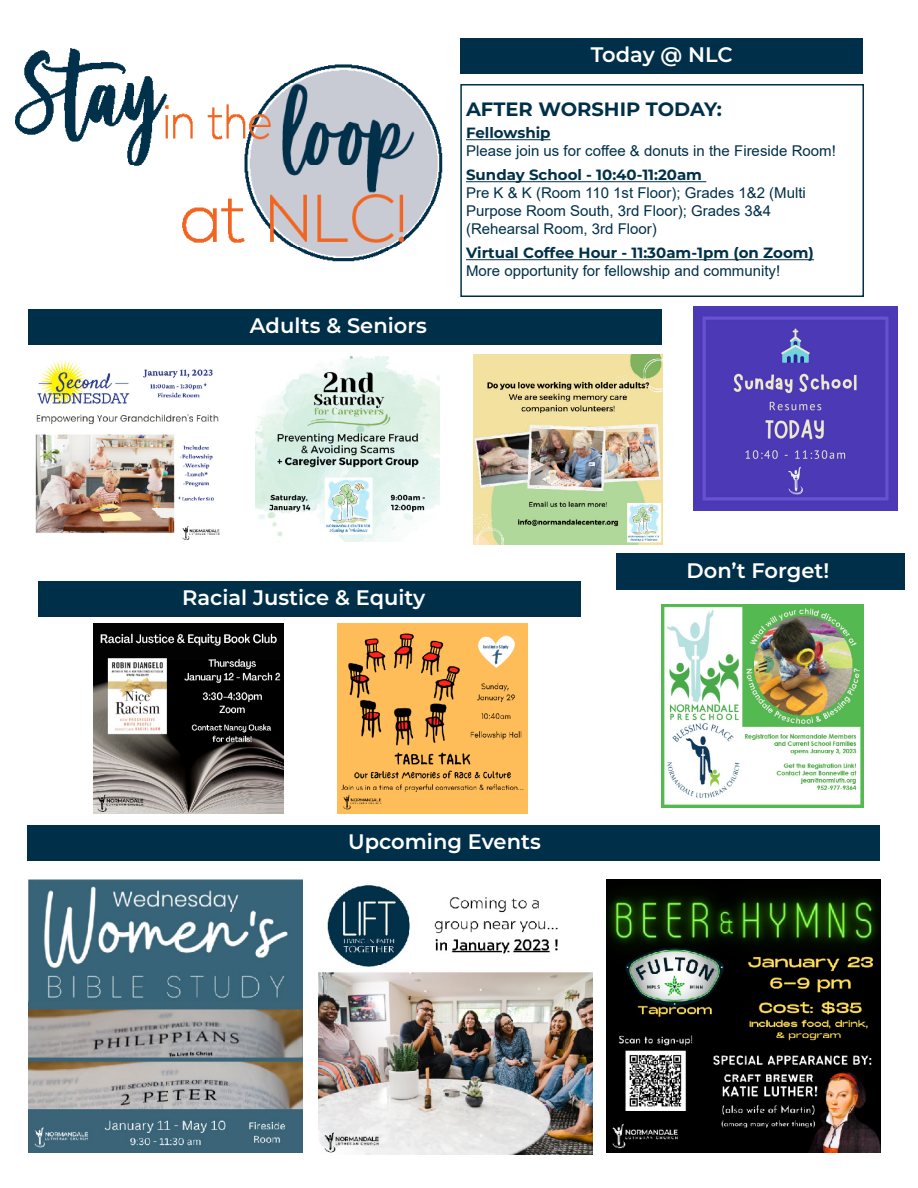
<style>
.page{position:relative;width:918px;height:1188px;background:#fff}
.page>*{position:absolute;margin:0;border:0;box-sizing:border-box;transform-origin:0 0}
.t1{font:600 21px "Montserrat";color:#fff}
.t2{font:700 19.35px "Montserrat";color:#003049}
.t3{font:14.85px/18px "Arial";color:#003049}
.t4{font:700 14.85px "Montserrat";color:#003049}
</style>
<div class="page">
<img style="left:15px;top:48px;width:428px;height:214px">
<div style="left:460px;top:38px;width:403px;height:36px;background:#003049"></div>
<div style="left:27px;top:825px;width:852px;height:36px;background:#003049"></div>
<div style="left:460px;top:84px;width:404px;height:213px;border:2px solid #003049"></div>
<hr style="left:466px;top:139px;width:85px;height:1px;background:#003049">
<hr style="left:466px;top:181px;width:240px;height:1px;background:#003049">
<hr style="left:466px;top:259px;width:348px;height:1px;background:#003049">
<img style="left:607px;top:879px;width:273px;height:273px">
<div style="left:616px;top:554px;width:288px;height:36px;background:#003049"></div>
<img style="left:255px;top:357px;width:185px;height:184px">
<img style="left:473px;top:354px;width:190px;height:190px">
<img style="left:35px;top:360px;width:185px;height:180px">
<img style="left:693px;top:307px;width:205px;height:204px">
<div style="left:28px;top:309px;width:634px;height:35px;background:#003049"></div>
<div style="left:38px;top:581px;width:542px;height:36px;background:#003049"></div>
<img style="left:338px;top:624px;width:190px;height:189px">
<img style="left:94px;top:624px;width:190px;height:189px">
<img style="left:29px;top:879px;width:273px;height:273px">
<img style="left:319px;top:885px;width:273px;height:270px">
<img style="left:662px;top:605px;width:202px;height:202px">
<p class="t1" style="left:591px;top:40px;width:144px">Today @ NLC</p>
<p class="t1" style="left:250px;top:311px;width:178px">Adults &amp; Seniors</p>
<p class="t2" style="left:466px;top:95px;width:257px">AFTER WORSHIP TODAY:</p>
<p class="t4" style="left:466px;top:122px;width:86px">Fellowship</p>
<p class="t3" style="left:466px;top:142px;width:371px">Please join us for coffee &amp; donuts in the Fireside Room!</p>
<p class="t4" style="left:466px;top:164px;width:238px">Sunday School - 10:40-11:20am</p>
<p class="t3" style="left:466px;top:184px;width:341px">Pre K &amp; K (Room 110 1st Floor); Grades 1&amp;2 (Multi<br>Purpose Room South, 3rd Floor); Grades 3&amp;4 (Rehearsal Room, 3rd Floor)</p>
<p class="t4" style="left:466px;top:242px;width:349px">Virtual Coffee Hour - 11:30am-1pm (on Zoom)</p>
<p class="t3" style="left:466px;top:262px;width:316px">More opportunity for fellowship and community!</p>
<p class="t1" style="left:182px;top:583px;width:245px">Racial Justice &amp; Equity</p>
<p class="t1" style="left:686px;top:556px;width:144px">Don’t Forget!</p>
<p class="t1" style="left:348px;top:827px;width:194px">Upcoming Events</p>
</div>
